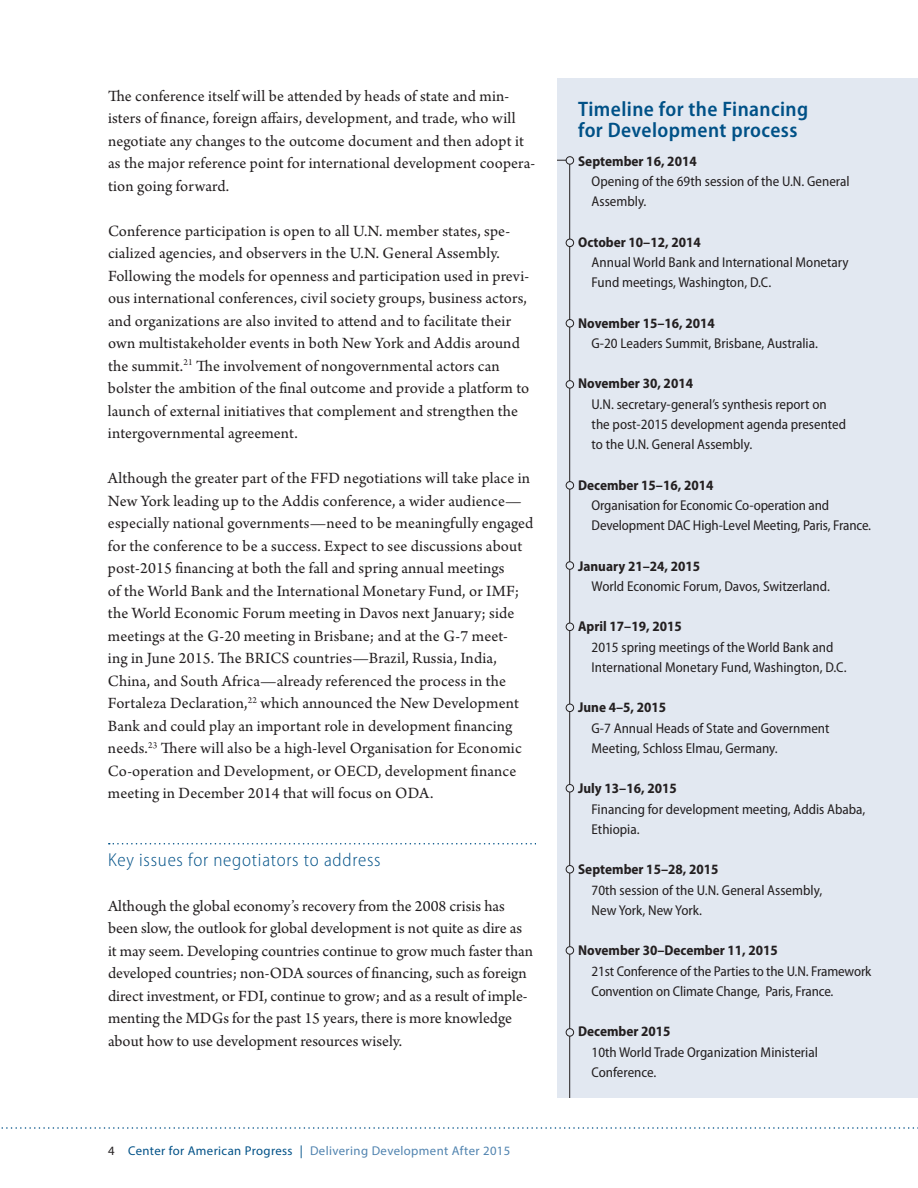
<style>
.page{position:relative;width:918px;height:1188px;background:#fff}
.page>*{position:absolute;margin:0;border:0;box-sizing:border-box;transform-origin:0 0}
.t1{font:600 semi-condensed 21px/21px "Myriad Pro";letter-spacing:.02em;color:#005187}
.t2{font:300 semi-condensed 18.75px "Myriad Pro";letter-spacing:.04em;color:#005187}
.t3{font:16.5px/22.5px "Arno Pro";letter-spacing:.005em;color:#231f20}
.t4{font:semi-condensed 14.25px/20.2px "Myriad Pro";color:#231f20}
.t5{font:700 semi-condensed 14.25px "Myriad Pro";color:#231f20}
.t6{font:12.75px "Myriad Pro";letter-spacing:.03em;color:#5083af}
.s1{color:#231f20}
.s2{color:#005187}
</style>
<div class="page">
<svg style="left:1px;top:1127px;width:917px;height:2px"></svg>
<svg style="left:109px;top:843px;width:427px;height:1px"></svg>
<div style="left:557px;top:146px;width:361px;height:966px;background:#e2e8f1"></div>
<div style="left:557px;top:78px;width:361px;height:68px;background:#e2e8f1"></div>
<div style="left:544px;top:160px;width:26px;height:944px;border:1px solid #231f20"></div>
<div style="left:566px;top:157px;width:8px;height:7px;background:#e2e8f1;border-radius:50%"></div>
<div style="left:566px;top:157px;width:8px;height:7px;border:1px solid #231f20;border-radius:50%"></div>
<div style="left:566px;top:239px;width:8px;height:8px;background:#e2e8f1;border-radius:50%"></div>
<div style="left:566px;top:239px;width:8px;height:8px;border:1px solid #231f20;border-radius:50%"></div>
<div style="left:566px;top:320px;width:8px;height:7px;background:#e2e8f1;border-radius:50%"></div>
<div style="left:566px;top:319px;width:8px;height:8px;border:1px solid #231f20;border-radius:50%"></div>
<div style="left:566px;top:381px;width:8px;height:7px;background:#e2e8f1;border-radius:50%"></div>
<div style="left:566px;top:380px;width:8px;height:8px;border:1px solid #231f20;border-radius:50%"></div>
<div style="left:566px;top:482px;width:8px;height:7px;background:#e2e8f1;border-radius:50%"></div>
<div style="left:566px;top:481px;width:8px;height:8px;border:1px solid #231f20;border-radius:50%"></div>
<div style="left:566px;top:562px;width:8px;height:7px;background:#e2e8f1;border-radius:50%"></div>
<div style="left:566px;top:562px;width:8px;height:7px;border:1px solid #231f20;border-radius:50%"></div>
<div style="left:566px;top:623px;width:8px;height:8px;background:#e2e8f1;border-radius:50%"></div>
<div style="left:566px;top:623px;width:8px;height:8px;border:1px solid #231f20;border-radius:50%"></div>
<div style="left:566px;top:785px;width:8px;height:7px;background:#e2e8f1;border-radius:50%"></div>
<div style="left:566px;top:784px;width:8px;height:8px;border:1px solid #231f20;border-radius:50%"></div>
<div style="left:566px;top:866px;width:8px;height:7px;background:#e2e8f1;border-radius:50%"></div>
<div style="left:566px;top:865px;width:8px;height:8px;border:1px solid #231f20;border-radius:50%"></div>
<div style="left:566px;top:947px;width:8px;height:7px;background:#e2e8f1;border-radius:50%"></div>
<div style="left:566px;top:946px;width:8px;height:8px;border:1px solid #231f20;border-radius:50%"></div>
<div style="left:566px;top:1029px;width:8px;height:7px;background:#e2e8f1;border-radius:50%"></div>
<div style="left:566px;top:1028px;width:8px;height:8px;border:1px solid #231f20;border-radius:50%"></div>
<div style="left:536px;top:78px;width:21px;height:1041px;background:#fff"></div>
<div style="left:547px;top:1098px;width:371px;height:22px;background:#fff"></div>
<div style="left:566px;top:704px;width:8px;height:8px;background:#e2e8f1;border-radius:50%"></div>
<div style="left:566px;top:704px;width:8px;height:8px;border:1px solid #231f20;border-radius:50%"></div>
<p class="t3" style="left:108px;top:85px;width:429px">The conference itself will be attended by heads of state and min&shy;isters of finance, foreign affairs, development, and trade, who will negotiate any changes to the outcome document and then adopt it as the major reference point for international development coopera&shy;tion going forward.</p>
<p class="t3" style="left:108px;top:220px;width:423px">Conference participation is open to all U.N. member states, spe&shy;cialized agencies, and observers in the U.N. General Assembly.<br>Following the models for openness and participation used in previ&shy;ous international conferences, civil society groups, business actors, and organizations are also invited to attend and to facilitate their own multistakeholder events in both New York and Addis around the summit.<sup>21</sup> The involvement of nongovernmental actors can bolster the ambition of the final outcome and provide a platform to launch of external initiatives that complement and strengthen the intergovernmental agreement.</p>
<p class="t3" style="left:108px;top:468px;width:427px">Although the greater part of the FFD negotiations will take place in New York leading up to the Addis conference, a wider audience— especially national governments—need to be meaningfully engaged for the conference to be a success. Expect to see discussions about post-2015 financing at both the fall and spring annual meetings<br>of the World Bank and the International Monetary Fund, or IMF; the World Economic Forum meeting in Davos next January; side meetings at the G-20 meeting in Brisbane; and at the G-7 meet-<br>ing in June 2015. The BRICS countries—Brazil, Russia, India, China, and South Africa—already referenced the process in the Fortaleza Declaration,<sup>22</sup> which announced the New Development Bank and could play an important role in development financing needs.<sup>23</sup> There will also be a high-level Organisation for Economic Co-operation and Development, or OECD, development finance meeting in December 2014 that will focus on ODA.</p>
<p class="t2" style="left:108px;top:849px;width:274px">Key issues for negotiators to address</p>
<p class="t3" style="left:108px;top:895px;width:427px">Although the global economy’s recovery from the 2008 crisis has been slow, the outlook for global development is not quite as dire as it may seem. Developing countries continue to grow much faster than developed countries; non-ODA sources of financing, such as foreign direct investment, or FDI, continue to grow; and as a result of imple&shy;menting the MDGs for the past 15 years, there is more knowledge about how to use development resources wisely.</p>
<p class="t6" style="left:108px;top:1143px;width:404px"><span class="s1">4</span> <span class="s2">Center for American Progress |</span> Delivering Development After 2015</p>
<p class="t1" style="left:578px;top:99px;width:232px">Timeline for the Financing for Development process</p>
<p class="t5" style="left:578px;top:153px;width:120px">September 16, 2014</p>
<p class="t4" style="left:592px;top:171px;width:260px">Opening of the 69th session of the U.N. General<br>Assembly.</p>
<p class="t5" style="left:578px;top:234px;width:124px">October 10–12, 2014</p>
<p class="t4" style="left:592px;top:252px;width:259px">Annual World Bank and International Monetary<br>Fund meetings, Washington, D.C.</p>
<p class="t5" style="left:578px;top:315px;width:138px">November 15–16, 2014</p>
<p class="t4" style="left:592px;top:333px;width:228px">G-20 Leaders Summit, Brisbane, Australia.</p>
<p class="t5" style="left:578px;top:376px;width:116px">November 30, 2014</p>
<p class="t4" style="left:592px;top:394px;width:256px">U.N. secretary-general’s synthesis report on the post-2015 development agenda presented to the U.N. General Assembly.</p>
<p class="t5" style="left:578px;top:477px;width:137px">December 15–16, 2014</p>
<p class="t4" style="left:592px;top:495px;width:281px">Organisation for Economic Co-operation and<br>Development DAC High-Level Meeting, Paris, France.</p>
<p class="t5" style="left:578px;top:558px;width:124px">January 21–24, 2015</p>
<p class="t4" style="left:592px;top:576px;width:240px">World Economic Forum, Davos, Switzerland.</p>
<p class="t5" style="left:578px;top:619px;width:105px">April 17–19, 2015</p>
<p class="t4" style="left:592px;top:637px;width:256px">2015 spring meetings of the World Bank and<br>International Monetary Fund, Washington, D.C.</p>
<p class="t5" style="left:578px;top:700px;width:90px">June 4–5, 2015</p>
<p class="t4" style="left:592px;top:718px;width:239px">G-7 Annual Heads of State and Government<br>Meeting, Schloss Elmau, Germany.</p>
<p class="t5" style="left:578px;top:781px;width:100px">July 13–16, 2015</p>
<p class="t4" style="left:592px;top:799px;width:275px">Financing for development meeting, Addis Ababa,<br>Ethiopia.</p>
<p class="t5" style="left:578px;top:862px;width:142px">September 15–28, 2015</p>
<p class="t4" style="left:592px;top:880px;width:232px">70th session of the U.N. General Assembly,<br>New York, New York.</p>
<p class="t5" style="left:578px;top:943px;width:201px">November 30–December 11, 2015</p>
<p class="t4" style="left:592px;top:961px;width:281px">21st Conference of the Parties to the U.N. Framework<br>Convention on Climate Change, Paris, France.</p>
<p class="t5" style="left:578px;top:1024px;width:94px">December 2015</p>
<p class="t4" style="left:592px;top:1042px;width:228px">10th World Trade Organization Ministerial<br>Conference.</p>
</div>
